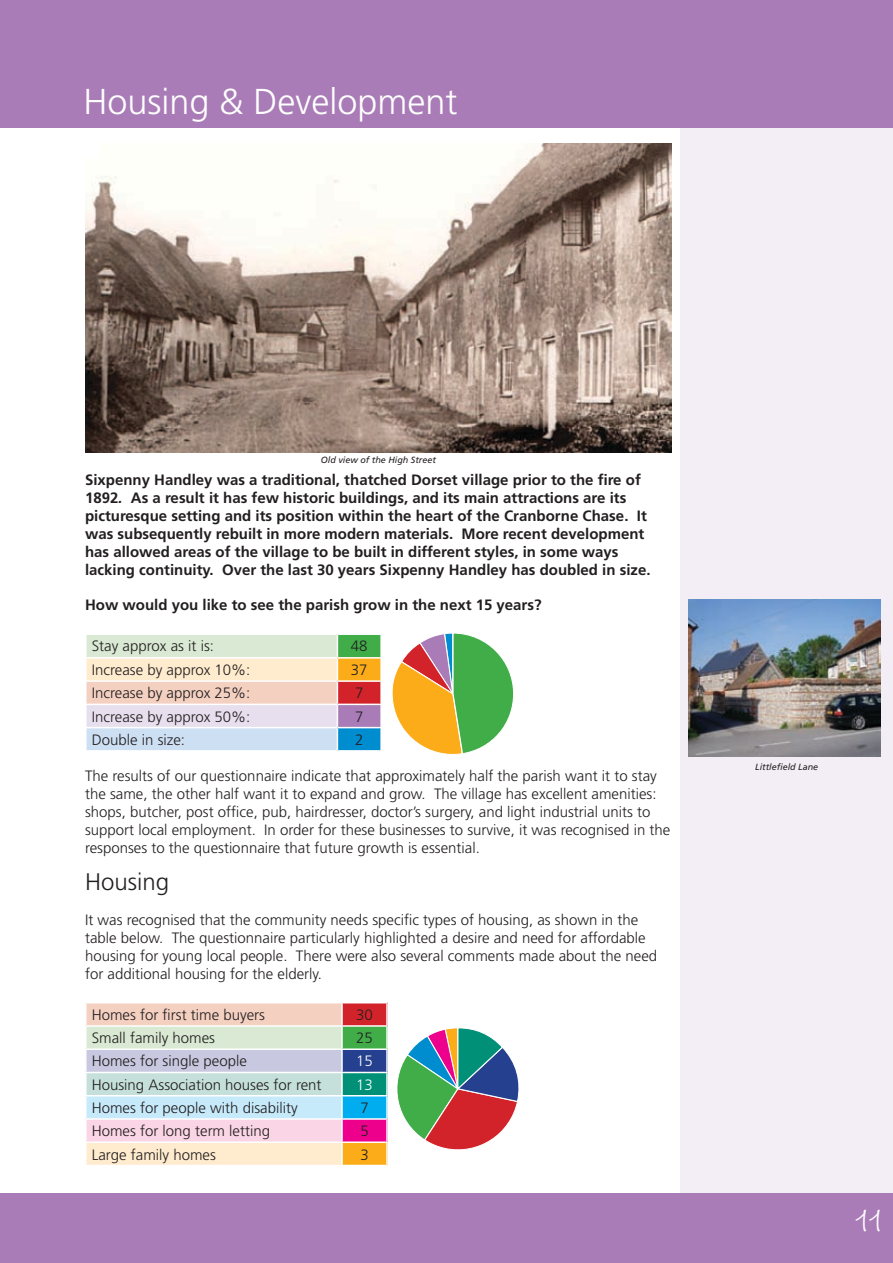
<style>
.page{position:relative;width:893px;height:1263px;background:#fff}
.page>*{position:absolute;margin:0;border:0;box-sizing:border-box;transform-origin:0 0}
.t1{font:39px "LT Wiesbaden Swing";color:#fff}
.t2{font:300 36px "Frutiger LT";color:#fff}
.t3{font:300 24px "Frutiger LT";color:#231f20}
.t4{font:300 15px/18px "Frutiger LT";color:#231f20}
.t5{font:700 15px/18px "Frutiger LT";color:#231f20}
.t6{font:300 15px "Frutiger LT";color:#fff}
.t7{font:italic 9px "Frutiger LT";color:#231f20}
.s1{font-style:italic}
</style>
<div class="page">
<div style="left:680px;top:0;width:213px;height:1263px;background:#f3edf6"></div>
<div style="left:0;top:0;width:893px;height:128px;background:#a97cb7"></div>
<div style="left:0;top:1193px;width:893px;height:70px;background:#a97cb7"></div>
<div style="left:86px;top:634px;width:251px;height:24px;background:#d9e9d3"></div>
<div style="left:337px;top:634px;width:44px;height:24px;background:#41ad49"></div>
<div style="left:86px;top:658px;width:251px;height:23px;background:#ffebce"></div>
<div style="left:337px;top:658px;width:44px;height:23px;background:#fbac18"></div>
<div style="left:86px;top:681px;width:251px;height:23px;background:#f4d0c1"></div>
<div style="left:337px;top:681px;width:44px;height:23px;background:#d2232a"></div>
<div style="left:86px;top:704px;width:251px;height:24px;background:#e8dfee"></div>
<div style="left:337px;top:704px;width:44px;height:24px;background:#a97cb7"></div>
<div style="left:86px;top:728px;width:251px;height:23px;background:#ccdff3"></div>
<div style="left:337px;top:728px;width:44px;height:23px;background:#008dd0"></div>
<hr style="left:85px;top:633px;width:252px;height:2px;background:#fff">
<hr style="left:85px;top:635px;width:2px;height:22px;background:#fff">
<hr style="left:337px;top:633px;width:45px;height:2px;background:#fff">
<hr style="left:380px;top:635px;width:2px;height:22px;background:#fff">
<hr style="left:85px;top:657px;width:252px;height:2px;background:#fff">
<hr style="left:85px;top:659px;width:2px;height:21px;background:#fff">
<hr style="left:337px;top:657px;width:45px;height:2px;background:#fff">
<hr style="left:380px;top:659px;width:2px;height:21px;background:#fff">
<hr style="left:85px;top:680px;width:252px;height:2px;background:#fff">
<hr style="left:85px;top:682px;width:2px;height:22px;background:#fff">
<hr style="left:337px;top:680px;width:45px;height:2px;background:#fff">
<hr style="left:380px;top:682px;width:2px;height:22px;background:#fff">
<hr style="left:85px;top:704px;width:252px;height:1px;background:#fff">
<hr style="left:85px;top:705px;width:2px;height:22px;background:#fff">
<hr style="left:337px;top:704px;width:45px;height:1px;background:#fff">
<hr style="left:380px;top:705px;width:2px;height:22px;background:#fff">
<hr style="left:85px;top:727px;width:252px;height:1px;background:#fff">
<hr style="left:85px;top:728px;width:2px;height:22px;background:#fff">
<hr style="left:337px;top:727px;width:45px;height:1px;background:#fff">
<svg style="left:337px;top:635px;width:1px;height:115px"></svg>
<hr style="left:380px;top:728px;width:2px;height:22px;background:#fff">
<hr style="left:85px;top:750px;width:252px;height:2px;background:#fff">
<hr style="left:337px;top:750px;width:45px;height:2px;background:#fff">
<div style="left:86px;top:1003px;width:256px;height:23px;background:#f4d0c1"></div>
<div style="left:342px;top:1003px;width:45px;height:23px;background:#d2232a"></div>
<div style="left:86px;top:1026px;width:256px;height:23px;background:#d9e9d3"></div>
<div style="left:342px;top:1026px;width:45px;height:23px;background:#41ad49"></div>
<div style="left:86px;top:1049px;width:256px;height:23px;background:#c8c8e0"></div>
<div style="left:342px;top:1049px;width:45px;height:23px;background:#25408f"></div>
<div style="left:86px;top:1072px;width:256px;height:24px;background:#c5e0da"></div>
<div style="left:342px;top:1072px;width:45px;height:24px;background:#009077"></div>
<div style="left:86px;top:1096px;width:256px;height:23px;background:#c7eafb"></div>
<div style="left:342px;top:1096px;width:45px;height:23px;background:#00aeef"></div>
<div style="left:86px;top:1119px;width:256px;height:23px;background:#fad5e5"></div>
<div style="left:342px;top:1119px;width:45px;height:23px;background:#ec008c"></div>
<div style="left:86px;top:1142px;width:256px;height:23px;background:#ffebce"></div>
<div style="left:342px;top:1142px;width:45px;height:23px;background:#fbac18"></div>
<hr style="left:85px;top:1003px;width:2px;height:22px;background:#fff">
<hr style="left:341px;top:1003px;width:2px;height:22px;background:#fff">
<hr style="left:386px;top:1003px;width:2px;height:22px;background:#fff">
<hr style="left:85px;top:1025px;width:257px;height:2px;background:#fff">
<hr style="left:85px;top:1027px;width:2px;height:21px;background:#fff">
<hr style="left:342px;top:1025px;width:46px;height:2px;background:#fff">
<hr style="left:341px;top:1027px;width:2px;height:21px;background:#fff">
<hr style="left:386px;top:1027px;width:2px;height:21px;background:#fff">
<hr style="left:85px;top:1048px;width:257px;height:2px;background:#fff">
<hr style="left:85px;top:1050px;width:2px;height:22px;background:#fff">
<hr style="left:342px;top:1048px;width:46px;height:2px;background:#fff">
<hr style="left:341px;top:1050px;width:2px;height:22px;background:#fff">
<hr style="left:386px;top:1050px;width:2px;height:22px;background:#fff">
<hr style="left:85px;top:1072px;width:257px;height:1px;background:#fff">
<hr style="left:85px;top:1073px;width:2px;height:22px;background:#fff">
<hr style="left:342px;top:1072px;width:46px;height:1px;background:#fff">
<hr style="left:341px;top:1073px;width:2px;height:22px;background:#fff">
<hr style="left:386px;top:1073px;width:2px;height:22px;background:#fff">
<hr style="left:85px;top:1095px;width:257px;height:1px;background:#fff">
<hr style="left:85px;top:1096px;width:2px;height:22px;background:#fff">
<hr style="left:342px;top:1095px;width:46px;height:1px;background:#fff">
<hr style="left:341px;top:1096px;width:2px;height:22px;background:#fff">
<hr style="left:386px;top:1096px;width:2px;height:22px;background:#fff">
<hr style="left:85px;top:1118px;width:257px;height:2px;background:#fff">
<hr style="left:85px;top:1120px;width:2px;height:21px;background:#fff">
<hr style="left:342px;top:1118px;width:46px;height:2px;background:#fff">
<hr style="left:341px;top:1120px;width:2px;height:21px;background:#fff">
<hr style="left:386px;top:1120px;width:2px;height:21px;background:#fff">
<hr style="left:85px;top:1141px;width:257px;height:2px;background:#fff">
<hr style="left:85px;top:1143px;width:2px;height:22px;background:#fff">
<hr style="left:342px;top:1141px;width:46px;height:2px;background:#fff">
<hr style="left:341px;top:1143px;width:2px;height:22px;background:#fff">
<hr style="left:386px;top:1143px;width:2px;height:22px;background:#fff">
<svg style="left:392px;top:633px;width:122px;height:122px"></svg>
<svg style="left:397px;top:1027px;width:122px;height:123px"></svg>
<img style="left:689px;top:600px;width:191px;height:157px">
<img style="left:85px;top:144px;width:587px;height:308px">
<h2 class="t2" style="left:83px;top:81px;width:376px">Housing &amp; Development</h2>
<p class="t7" style="left:321px;top:455px;width:117px">Old view of the High Street</p>
<p class="t5" style="left:85px;top:471px;width:567px">Sixpenny Handley was a traditional, thatched Dorset village prior to the fire of 1892<span class="s1">.</span> As a result it has few historic buildings, and its main attractions are its picturesque setting and its position within the heart of the Cranborne Chase. It was subsequently rebuilt in more modern materials. More recent development has allowed areas of the village to be built in different styles, in some ways lacking continuity. Over the last 30 years Sixpenny Handley has doubled in size.</p>
<p class="t5" style="left:85px;top:596px;width:458px">How would you like to see the parish grow in the next 15 years?</p>
<p class="t4" style="left:92px;top:637px;width:124px">Stay approx as it is:</p>
<p class="t4" style="left:351px;top:637px;width:18px">48</p>
<p class="t4" style="left:92px;top:661px;width:160px">Increase by approx 10%:</p>
<p class="t4" style="left:351px;top:661px;width:18px">37</p>
<p class="t4" style="left:92px;top:684px;width:160px">Increase by approx 25%:</p>
<p class="t4" style="left:355px;top:684px;width:10px">7</p>
<p class="t4" style="left:92px;top:708px;width:160px">Increase by approx 50%:</p>
<p class="t4" style="left:355px;top:708px;width:10px">7</p>
<p class="t4" style="left:92px;top:731px;width:95px">Double in size:</p>
<p class="t4" style="left:355px;top:731px;width:10px">2</p>
<p class="t4" style="left:85px;top:767px;width:587px">The results of our questionnaire indicate that approximately half the parish want it to stay the same, the other half want it to expand and grow. The village has excellent amenities: shops, butcher, post office, pub, hairdresser, doctor’s surgery, and light industrial units to support local employment. In order for these businesses to survive, it was recognised in the responses to the questionnaire that future growth is essential.</p>
<h3 class="t3" style="left:85px;top:868px;width:86px">Housing</h3>
<p class="t4" style="left:85px;top:911px;width:574px">It was recognised that the community needs specific types of housing, as shown in the table below. The questionnaire particularly highlighted a desire and need for affordable housing for young local people. There were also several comments made about the need for additional housing for the elderly.</p>
<p class="t4" style="left:92px;top:1006px;width:175px">Homes for first time buyers</p>
<p class="t4" style="left:356px;top:1006px;width:18px">30</p>
<p class="t4" style="left:92px;top:1029px;width:125px">Small family homes</p>
<p class="t4" style="left:356px;top:1029px;width:18px">25</p>
<p class="t4" style="left:92px;top:1052px;width:157px">Homes for single people</p>
<p class="t6" style="left:356px;top:1053px;width:18px">15</p>
<p class="t4" style="left:92px;top:1076px;width:231px">Housing Association houses for rent</p>
<p class="t6" style="left:356px;top:1076px;width:18px">13</p>
<p class="t4" style="left:92px;top:1099px;width:207px">Homes for people with disability</p>
<p class="t4" style="left:360px;top:1099px;width:10px">7</p>
<p class="t4" style="left:92px;top:1122px;width:180px">Homes for long term letting</p>
<p class="t4" style="left:360px;top:1122px;width:10px">5</p>
<p class="t4" style="left:92px;top:1145px;width:126px">Large family homes</p>
<p class="t4" style="left:360px;top:1145px;width:10px">3</p>
<p class="t7" style="left:755px;top:762px;width:65px">Littlefield Lane</p>
<h1 class="t1" style="left:855px;top:1194px;width:14px">11</h1>
</div>
